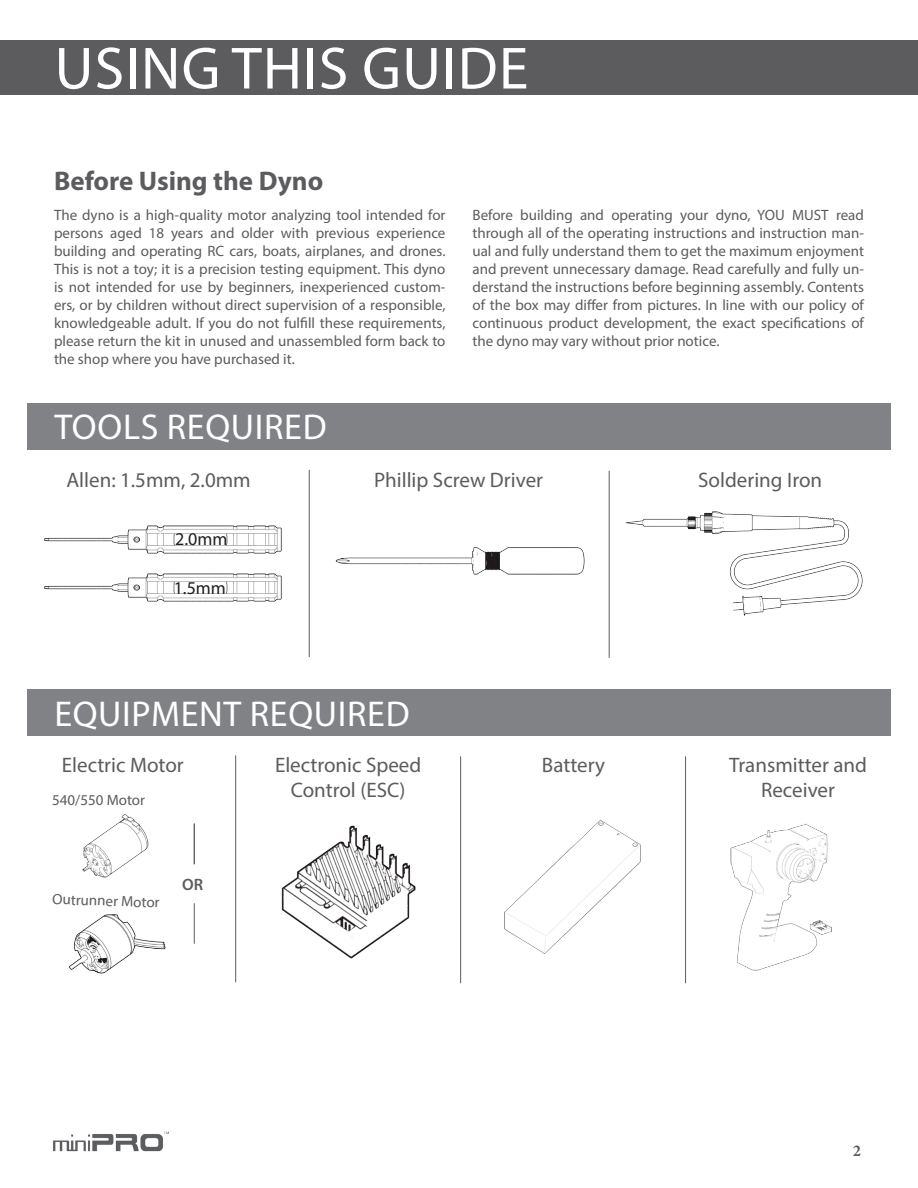
<style>
.page{position:relative;width:918px;height:1188px;background:#fff}
.page>*{position:absolute;margin:0;border:0;box-sizing:border-box;transform-origin:0 0}
.t1{font:60px "Myriad Pro";letter-spacing:.02em;color:#fff}
.t2{font:36px "Myriad Pro";letter-spacing:.02em;color:#fff}
.t3{font:700 27px "Myriad Pro";color:#5c5c5f}
.t4{font:21px/25.2px "Myriad Pro";color:#5c5c5f;text-align:center}
.t5{font:18px "Myriad Pro";color:#231f20}
.t6{font:600 16.5px "Myriad Pro";color:#5c5c5f}
.t7{font:700 16.5px "Minion Pro";color:#5c5c5f}
.t8{font:15px/18px "Myriad Pro";color:#5c5c5f;text-align:justify}
</style>
<div class="page">
<div style="left:0;top:40px;width:918px;height:55px;background:#5c5c5f"></div>
<img style="left:53px;top:1131px;width:116px;height:21px">
<div style="left:27px;top:403px;width:864px;height:46px;background:#808285"></div>
<div style="left:27px;top:690px;width:864px;height:46px;background:#808285"></div>
<hr style="left:309px;top:470px;width:1px;height:187px;background:#5c5c5f">
<hr style="left:235px;top:755px;width:1px;height:227px;background:#5c5c5f">
<hr style="left:194px;top:823px;width:1px;height:41px;background:#5c5c5f">
<hr style="left:194px;top:903px;width:1px;height:41px;background:#5c5c5f">
<hr style="left:609px;top:471px;width:1px;height:187px;background:#5c5c5f">
<hr style="left:460px;top:756px;width:1px;height:227px;background:#5c5c5f">
<hr style="left:685px;top:756px;width:1px;height:227px;background:#5c5c5f">
<img style="left:625px;top:511px;width:238px;height:105px">
<img style="left:335px;top:547px;width:250px;height:28px">
<img style="left:44px;top:525px;width:238px;height:29px">
<img style="left:44px;top:573px;width:238px;height:29px">
<img style="left:68px;top:914px;width:98px;height:60px">
<img style="left:82px;top:814px;width:67px;height:64px">
<img style="left:504px;top:820px;width:137px;height:134px">
<img style="left:730px;top:823px;width:102px;height:148px">
<img style="left:281px;top:825px;width:135px;height:134px">
<p class="t1" style="left:55px;top:31px;width:475px">USING THIS GUIDE</p>
<p class="t3" style="left:54px;top:163px;width:271px">Before Using the Dyno</p>
<p class="t8" style="left:54px;top:205px;width:393px">The dyno is a high-quality motor analyzing tool intended for persons aged 18 years and older with previous experience building and operating RC cars, boats, airplanes, and drones.<br>This is not a toy; it is a precision testing equipment. This dyno is not intended for use by beginners, inexperienced custom&shy;ers, or by children without direct supervision of a responsible, knowledgeable adult. If you do not fulfill these requirements, please return the kit in unused and unassembled form back to the shop where you have purchased it.</p>
<p class="t8" style="left:472px;top:205px;width:393px">Before building and operating your dyno, YOU MUST read through all of the operating instructions and instruction man&shy;ual and fully understand them to get the maximum enjoyment and prevent unnecessary damage. Read carefully and fully un&shy;derstand the instructions before beginning assembly. Contents of the box may differ from pictures. In line with our policy of continuous product development, the exact specifications of the dyno may vary without prior notice.</p>
<p class="t2" style="left:54px;top:405px;width:274px">TOOLS REQUIRED</p>
<p class="t4" style="left:66px;top:467px;width:186px">Allen: 1.5mm, 2.0mm</p>
<p class="t4" style="left:374px;top:467px;width:170px">Phillip Screw Driver</p>
<p class="t4" style="left:698px;top:467px;width:126px">Soldering Iron</p>
<p class="t5" style="left:175px;top:528px;width:54px">2.0mm</p>
<p class="t5" style="left:174px;top:577px;width:54px">1.5mm</p>
<p class="t2" style="left:54px;top:691px;width:357px">EQUIPMENT REQUIRED</p>
<p class="t4" style="left:62px;top:752px;width:123px">Electric Motor</p>
<p class="t8" style="left:52px;top:791px;width:94px">540/550 Motor</p>
<p class="t8" style="left:53px;top:890px;width:109px;rotate:2deg">Outrunner Motor</p>
<p class="t6" style="left:182px;top:874px;width:23px">OR</p>
<p class="t4" style="left:275px;top:752px;width:148px">Electronic Speed<br>Control (ESC)</p>
<p class="t4" style="left:542px;top:752px;width:64px">Battery</p>
<p class="t4" style="left:729px;top:752px;width:140px">Transmitter and<br>Receiver</p>
<p class="t7" style="left:853px;top:1139px;width:10px">2</p>
</div>
